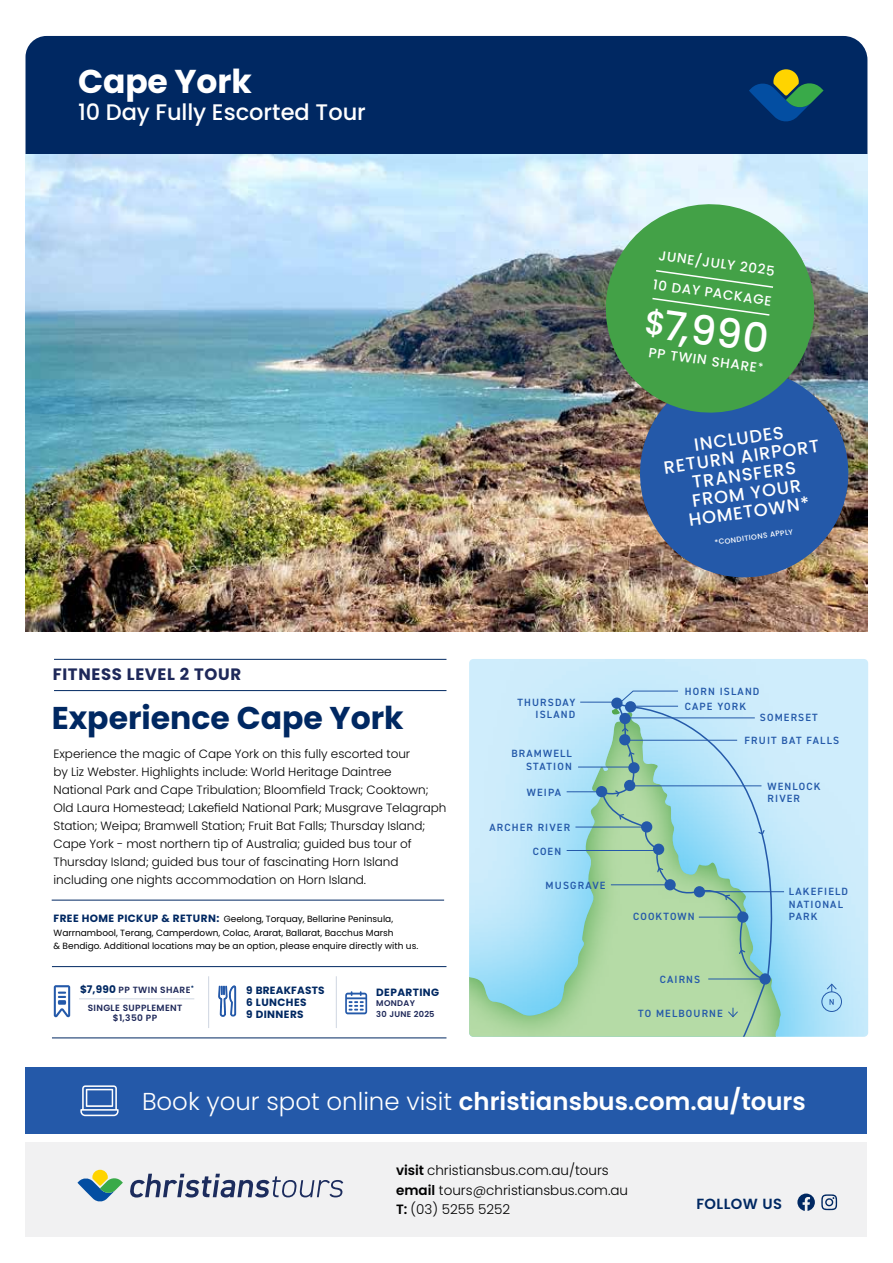
<style>
.page{position:relative;width:893px;height:1263px;background:#fff}
.page>*{position:absolute;margin:0;border:0;box-sizing:border-box;transform-origin:0 0}
.t1{font:500 40.5px "Poppins";color:#fff}
.t2{font:700 33px "Poppins";letter-spacing:-.005em;color:#fff}
.t3{font:700 31.5px "Poppins";color:#002862}
.t4{font:600 24.45px "Poppins";color:#fff}
.t5{font:500 22.5px "Poppins";color:#fff}
.t6{font:500 17.7px/18.5px "Poppins";color:#fff;text-align:center}
.t7{font:700 16.5px "Poppins";letter-spacing:.04em;color:#1e2859}
.t8{font:600 14.7px "Poppins";letter-spacing:.03em;color:#002862}
.t9{font:300 13.5px/19.5px "Poppins";color:#000}
.t10{font:500 13.5px "Poppins";color:#fff}
.t11{font:300 12px/18px "Poppins";letter-spacing:-.005em;color:#000}
.t12{font:600 10.5px/12.6px "DIN2014";letter-spacing:.11em;color:#2459a9}
.t13{font:700 10.5px/12px "Poppins";letter-spacing:.04em;color:#002862}
.t14{font:9px/13.5px "Poppins";color:#000}
.t15{font:600 9px/10.5px "Poppins";letter-spacing:.04em;color:#1e2859;text-align:center}
.t16{font:600 8.25px/10.5px "Poppins";letter-spacing:.04em;color:#1e2859}
.t17{font:500 7.35px "Poppins";color:#fff}
.s1{font-size:33px}
.s2{font-weight:700;font-size:10.5px;color:#002862}
.s3{font-weight:300}
.s4{font-weight:600}
</style>
<div class="page">
<div style="left:26px;top:1142px;width:841px;height:95px;background:#f1f1f2"></div>
<svg style="left:130px;top:1174px;width:213px;height:23px"></svg>
<svg style="left:77px;top:1170px;width:46px;height:32px"></svg>
<div style="left:26px;top:1067px;width:841px;height:67px;background:#2459a9"></div>
<svg style="left:80px;top:1085px;width:39px;height:31px"></svg>
<svg style="left:797px;top:1193px;width:40px;height:18px"></svg>
<div style="left:26px;top:36px;width:841px;height:119px;background:#002862"></div>
<svg style="left:749px;top:69px;width:74px;height:54px"></svg>
<div style="left:469px;top:659px;width:399px;height:378px;background:#00aeef;opacity:.75"></div>
<div style="left:469px;top:710px;width:339px;height:327px;background:#41ad49;opacity:.75"></div>
<svg style="left:600px;top:702px;width:198px;height:279px"></svg>
<img style="left:26px;top:155px;width:841px;height:476px">
<hr style="left:708px;top:979px;width:57px;height:1px;background:#2459a9">
<hr style="left:699px;top:917px;width:38px;height:1px;background:#2459a9">
<hr style="left:701px;top:891px;width:83px;height:1px;background:#2459a9">
<hr style="left:567px;top:850px;width:91px;height:1px;background:#2459a9">
<hr style="left:611px;top:884px;width:60px;height:1px;background:#2459a9">
<hr style="left:575px;top:827px;width:73px;height:1px;background:#2459a9">
<hr style="left:567px;top:791px;width:34px;height:1px;background:#2459a9">
<hr style="left:578px;top:767px;width:57px;height:1px;background:#2459a9">
<hr style="left:630px;top:786px;width:131px;height:1px;background:#2459a9">
<hr style="left:626px;top:718px;width:129px;height:1px;background:#2459a9">
<hr style="left:624px;top:740px;width:113px;height:1px;background:#2459a9">
<hr style="left:580px;top:702px;width:36px;height:1px;background:#2459a9">
<svg style="left:612px;top:691px;width:66px;height:23px"></svg>
<div style="left:822px;top:991px;width:20px;height:21px;border:1px solid #2459a9;border-radius:50%"></div>
<svg style="left:826px;top:983px;width:11px;height:9px"></svg>
<svg style="left:829px;top:999px;width:5px;height:6px"></svg>
<svg style="left:728px;top:979px;width:39px;height:58px"></svg>
<hr style="left:54px;top:690px;width:392px;height:1px;background:#002862">
<hr style="left:54px;top:659px;width:392px;height:1px;background:#002862">
<img style="left:633px;top:362px;width:222px;height:222px">
<svg style="left:599px;top:197px;width:222px;height:223px;fill:#43a147"></svg>
<svg style="left:651px;top:297px;width:120px;height:20px"></svg>
<svg style="left:654px;top:269px;width:121px;height:20px"></svg>
<div style="left:611px;top:697px;width:12px;height:12px;background:#2459a9;border-radius:50%"></div>
<div style="left:625px;top:701px;width:11px;height:11px;background:#2459a9;border-radius:50%"></div>
<div style="left:619px;top:713px;width:12px;height:11px;background:#2459a9;border-radius:50%"></div>
<div style="left:619px;top:734px;width:11px;height:11px;background:#2459a9;border-radius:50%"></div>
<div style="left:628px;top:762px;width:12px;height:11px;background:#2459a9;border-radius:50%"></div>
<div style="left:624px;top:780px;width:11px;height:11px;background:#2459a9;border-radius:50%"></div>
<div style="left:596px;top:786px;width:11px;height:11px;background:#2459a9;border-radius:50%"></div>
<div style="left:641px;top:821px;width:11px;height:11px;background:#2459a9;border-radius:50%"></div>
<div style="left:653px;top:844px;width:11px;height:11px;background:#2459a9;border-radius:50%"></div>
<div style="left:664px;top:879px;width:12px;height:11px;background:#2459a9;border-radius:50%"></div>
<div style="left:694px;top:886px;width:11px;height:11px;background:#2459a9;border-radius:50%"></div>
<div style="left:737px;top:911px;width:11px;height:12px;background:#2459a9;border-radius:50%"></div>
<div style="left:759px;top:973px;width:12px;height:11px;background:#2459a9;border-radius:50%"></div>
<svg style="left:738px;top:949px;width:8px;height:6px"></svg>
<svg style="left:725px;top:879px;width:6px;height:22px"></svg>
<svg style="left:656px;top:867px;width:8px;height:6px"></svg>
<svg style="left:619px;top:805px;width:6px;height:15px"></svg>
<svg style="left:614px;top:789px;width:6px;height:9px"></svg>
<svg style="left:627px;top:751px;width:8px;height:7px"></svg>
<svg style="left:621px;top:727px;width:8px;height:6px"></svg>
<svg style="left:757px;top:829px;width:8px;height:6px"></svg>
<hr style="left:52px;top:900px;width:392px;height:1px;background:#002862">
<hr style="left:52px;top:966px;width:394px;height:1px;background:#002862">
<hr style="left:336px;top:976px;width:1px;height:52px;background:#002862">
<hr style="left:52px;top:1037px;width:394px;height:1px;background:#002862">
<svg style="left:54px;top:985px;width:16px;height:32px"></svg>
<svg style="left:218px;top:966px;width:19px;height:73px"></svg>
<svg style="left:345px;top:991px;width:22px;height:23px"></svg>
<hr style="left:208px;top:976px;width:1px;height:52px;background:#002862">
<hr style="left:79px;top:998px;width:115px;height:1px;background:#002862">
<h2 class="t2" style="left:78px;top:62px;width:175px">Cape York</h2>
<h3 class="t5" style="left:78px;top:99px;width:289px">10 Day Fully Escorted Tour</h3>
<p class="t10" style="left:660px;top:247px;width:118px;rotate:8deg">JUNE/JULY 2025</p>
<p class="t10" style="left:654px;top:277px;width:121px;rotate:8deg">10 DAY PACKAGE</p>
<h1 class="t1" style="left:648px;top:299px;width:126px;rotate:8deg"><span class="s1">$</span>7,990</h1>
<p class="t10" style="left:650px;top:344px;width:117px;rotate:8deg">PP TWIN SHARE<sup>*</sup></p>
<h3 class="t6" style="left:660px;top:440px;width:158px;rotate:-8deg">INCLUDES<br>RETURN AIRPORT<br>TRANSFERS<br>FROM YOUR<br>HOMETOWN*</h3>
<p class="t17" style="left:714px;top:538px;width:81px;rotate:-8deg">*CONDITIONS APPLY</p>
<h3 class="t7" style="left:53px;top:665px;width:190px">FITNESS LEVEL 2 TOUR</h3>
<h3 class="t3" style="left:52px;top:700px;width:353px">Experience Cape York</h3>
<p class="t11" style="left:54px;top:745px;width:394px">Experience the magic of Cape York on this fully escorted tour<br>by Liz Webster. Highlights include: World Heritage Daintree<br>National Park and Cape Tribulation; Bloomfield Track; Cooktown; Old Laura Homestead; Lakefield National Park; Musgrave Telagraph Station; Weipa; Bramwell Station; Fruit Bat Falls; Thursday Island; Cape York - most northern tip of Australia; guided bus tour of Thursday Island; guided bus tour of fascinating Horn Island including one nights accommodation on Horn Island.</p>
<p class="t14" style="left:54px;top:912px;width:366px"><span class="s2">FREE HOME PICKUP &amp; RETURN:</span> Geelong, Torquay, Bellarine Peninsula,<br>Warrnambool, Terang, Camperdown, Colac, Ararat, Ballarat, Bacchus Marsh<br>&amp; Bendigo. Additional locations may be an option, please enquire directly with us.</p>
<p class="t15" style="left:80px;top:984px;width:115px"><span class="s2">$7,990</span> PP TWIN SHARE<sup>*</sup></p>
<p class="t13" style="left:246px;top:985px;width:80px">9 BREAKFASTS<br>6 LUNCHES<br>9 DINNERS</p>
<p class="t13" style="left:376px;top:986px;width:65px">DEPARTING</p>
<p class="t16" style="left:376px;top:998px;width:60px">MONDAY<br>30 JUNE 2025</p>
<p class="t15" style="left:88px;top:1002px;width:96px">SINGLE SUPPLEMENT $1,350 PP</p>
<p class="t12" style="left:517px;top:696px;width:59px;text-align:right">THURSDAY<br>ISLAND</p>
<p class="t12" style="left:511px;top:747px;width:62px;text-align:right">BRAMWELL<br>STATION</p>
<p class="t12" style="left:527px;top:785px;width:36px">WEIPA</p>
<p class="t12" style="left:489px;top:820px;width:82px">ARCHER RIVER</p>
<p class="t12" style="left:533px;top:844px;width:30px">COEN</p>
<p class="t12" style="left:546px;top:879px;width:61px">MUSGRAVE</p>
<p class="t12" style="left:685px;top:685px;width:76px">HORN ISLAND</p>
<p class="t12" style="left:685px;top:699px;width:63px">CAPE YORK</p>
<p class="t12" style="left:760px;top:711px;width:59px">SOMERSET</p>
<p class="t12" style="left:745px;top:734px;width:96px">FRUIT BAT FALLS</p>
<p class="t12" style="left:768px;top:780px;width:54px">WENLOCK<br>RIVER</p>
<p class="t12" style="left:633px;top:910px;width:63px">COOKTOWN</p>
<p class="t12" style="left:660px;top:972px;width:42px">CAIRNS</p>
<p class="t12" style="left:638px;top:1006px;width:86px">TO MELBOURNE</p>
<p class="t12" style="left:789px;top:885px;width:61px">LAKEFIELD<br>NATIONAL<br>PARK</p>
<h3 class="t4" style="left:142px;top:1087px;width:665px"><span class="s3">Book your spot online visit</span> christiansbus.com.au/tours</h3>
<p class="t9" style="left:396px;top:1160px;width:234px"><span class="s4">visit</span> christiansbus.com.au/tours <span class="s4">email</span> tours@christiansbus.com.au<br><span class="s4">T:</span> (03) 5255 5252</p>
<p class="t8" style="left:696px;top:1195px;width:87px">FOLLOW US</p>
</div>
